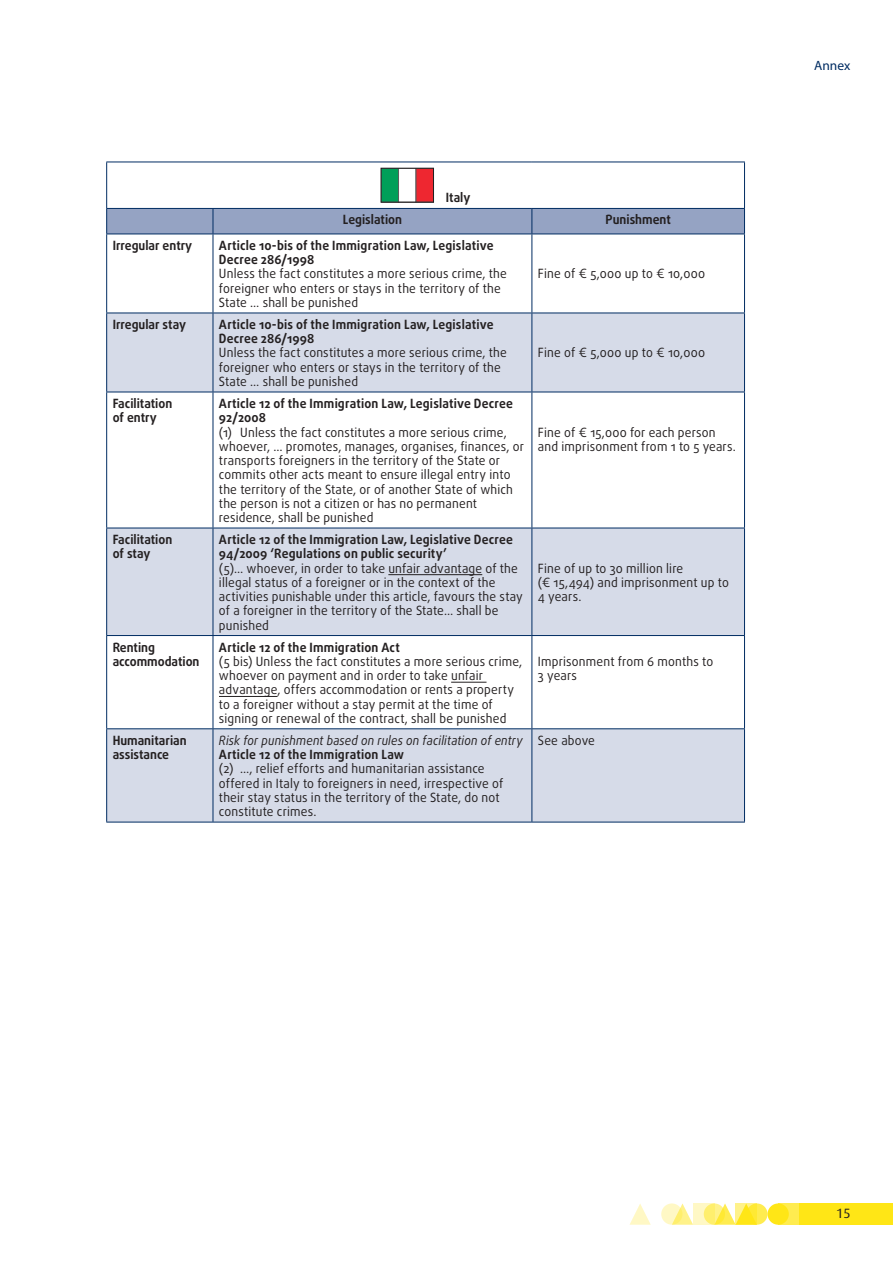
<style>
.page{position:relative;width:893px;height:1263px;background:#fff}
.page>*{position:absolute;margin:0;border:0;box-sizing:border-box;transform-origin:0 0}
.t1{font:13.5px "Myriad Pro";color:#002c62}
.t2{font:13.5px "Dax";color:#231f20}
.table_body{font:12.75px/14.2px "Daxline Pro";letter-spacing:.015em;color:#231f20;scale:.95 1}
.table_body-2{font:700 12.75px/14.2px "Daxline Pro";letter-spacing:.015em;color:#231f20;scale:.95 1}
.table_header{font:700 12.75px/14.2px "Daxline Pro";color:#231f20;scale:.95 1}
.table_body-3{font:italic 12.75px "Daxline Pro";letter-spacing:.015em;color:#231f20;scale:.91 1}
</style>
<div class="page">
<div style="left:746px;top:1203px;width:21px;height:22px;background:#ffec50;border-radius:50%"></div>
<div style="left:778px;top:1203px;width:21px;height:22px;background:#ffec50"></div>
<div style="left:799px;top:1203px;width:94px;height:22px;background:#ffe616"></div>
<svg style="left:675px;top:1203px;width:18px;height:22px"></svg>
<svg style="left:629px;top:1204px;width:22px;height:21px"></svg>
<div style="left:767px;top:1203px;width:22px;height:22px;background:#ffe616;border-radius:50%"></div>
<svg style="left:718px;top:1203px;width:18px;height:22px"></svg>
<svg style="left:704px;top:1203px;width:21px;height:22px"></svg>
<svg style="left:661px;top:1203px;width:21px;height:22px"></svg>
<svg style="left:736px;top:1203px;width:21px;height:22px"></svg>
<svg style="left:693px;top:1203px;width:21px;height:22px"></svg>
<svg style="left:107px;top:314px;width:637px;height:508px;fill:#d6dbe8"></svg>
<hr style="left:106px;top:162px;width:107px;height:1px;background:#002c62">
<hr style="left:106px;top:162px;width:1px;height:46px;background:#002c62">
<hr style="left:213px;top:162px;width:319px;height:1px;background:#002c62">
<hr style="left:532px;top:162px;width:213px;height:1px;background:#002c62">
<hr style="left:744px;top:162px;width:1px;height:46px;background:#002c62">
<svg style="left:106px;top:208px;width:639px;height:26px;background:#8b9bbc"></svg>
<hr style="left:106px;top:234px;width:107px;height:1px;background:#002c62">
<hr style="left:106px;top:234px;width:1px;height:79px;background:#002c62">
<hr style="left:213px;top:234px;width:319px;height:1px;background:#002c62">
<hr style="left:213px;top:234px;width:1px;height:79px;background:#002c62">
<hr style="left:532px;top:234px;width:213px;height:1px;background:#002c62">
<hr style="left:531px;top:234px;width:1px;height:79px;background:#002c62">
<hr style="left:744px;top:234px;width:1px;height:79px;background:#002c62">
<hr style="left:106px;top:313px;width:107px;height:1px;background:#002c62">
<hr style="left:106px;top:313px;width:1px;height:79px;background:#002c62">
<hr style="left:213px;top:313px;width:319px;height:1px;background:#002c62">
<hr style="left:213px;top:313px;width:1px;height:79px;background:#002c62">
<hr style="left:532px;top:313px;width:213px;height:1px;background:#002c62">
<hr style="left:531px;top:313px;width:1px;height:79px;background:#002c62">
<hr style="left:744px;top:313px;width:1px;height:79px;background:#002c62">
<hr style="left:106px;top:392px;width:107px;height:1px;background:#002c62">
<hr style="left:106px;top:392px;width:1px;height:136px;background:#002c62">
<hr style="left:213px;top:392px;width:319px;height:1px;background:#002c62">
<hr style="left:213px;top:392px;width:1px;height:136px;background:#002c62">
<hr style="left:532px;top:392px;width:213px;height:1px;background:#002c62">
<hr style="left:531px;top:392px;width:1px;height:136px;background:#002c62">
<hr style="left:744px;top:392px;width:1px;height:136px;background:#002c62">
<hr style="left:106px;top:528px;width:107px;height:1px;background:#002c62">
<hr style="left:106px;top:528px;width:1px;height:107px;background:#002c62">
<hr style="left:213px;top:528px;width:319px;height:1px;background:#002c62">
<hr style="left:213px;top:528px;width:1px;height:107px;background:#002c62">
<hr style="left:532px;top:528px;width:213px;height:1px;background:#002c62">
<hr style="left:531px;top:528px;width:1px;height:107px;background:#002c62">
<hr style="left:744px;top:528px;width:1px;height:107px;background:#002c62">
<hr style="left:106px;top:635px;width:107px;height:1px;background:#002c62">
<hr style="left:106px;top:636px;width:1px;height:92px;background:#002c62">
<hr style="left:213px;top:635px;width:319px;height:1px;background:#002c62">
<hr style="left:213px;top:636px;width:1px;height:92px;background:#002c62">
<hr style="left:532px;top:635px;width:213px;height:1px;background:#002c62">
<hr style="left:531px;top:636px;width:1px;height:92px;background:#002c62">
<hr style="left:744px;top:636px;width:1px;height:92px;background:#002c62">
<hr style="left:106px;top:728px;width:107px;height:1px;background:#002c62">
<hr style="left:106px;top:729px;width:1px;height:93px;background:#002c62">
<hr style="left:213px;top:728px;width:319px;height:1px;background:#002c62">
<hr style="left:213px;top:729px;width:1px;height:93px;background:#002c62">
<hr style="left:532px;top:728px;width:213px;height:1px;background:#002c62">
<hr style="left:531px;top:729px;width:1px;height:93px;background:#002c62">
<hr style="left:744px;top:729px;width:1px;height:93px;background:#002c62">
<hr style="left:106px;top:822px;width:107px;height:1px;background:#002c62">
<hr style="left:213px;top:822px;width:319px;height:1px;background:#002c62">
<hr style="left:532px;top:822px;width:213px;height:1px;background:#002c62">
<div style="left:381px;top:168px;width:18px;height:34px;background:#009f59"></div>
<div style="left:398px;top:168px;width:18px;height:34px;border:1px solid #565959"></div>
<div style="left:416px;top:168px;width:17px;height:34px;background:#ee2730"></div>
<div style="left:381px;top:168px;width:53px;height:34px;border:1px solid #231f20"></div>
<hr style="left:388px;top:574px;width:94px;height:1px;background:#231f20">
<hr style="left:451px;top:682px;width:35px;height:1px;background:#231f20">
<hr style="left:219px;top:696px;width:59px;height:1px;background:#231f20">
<p class="table_header" style="left:446px;top:191px;width:27px">Italy</p>
<p class="table_header" style="left:343px;top:213px;width:64px">Legislation</p>
<p class="table_header" style="left:606px;top:213px;width:70px">Punishment</p>
<p class="table_header" style="left:113px;top:238px;width:85px">Irregular entry</p>
<p class="table_body-2" style="left:219px;top:238px;width:291px">Article 10-bis of the Immigration Law, Legislative<br>Decree 286/1998</p>
<p class="table_body" style="left:219px;top:267px;width:305px">Unless the fact constitutes a more serious crime, the foreigner who enters or stays in the territory of the<br>State … shall be punished</p>
<p class="table_body" style="left:538px;top:267px;width:177px">Fine of € 5,000 up to € 10,000</p>
<p class="table_header" style="left:113px;top:317px;width:79px">Irregular stay</p>
<p class="table_body-2" style="left:219px;top:317px;width:291px">Article 10-bis of the Immigration Law, Legislative<br>Decree 286/1998</p>
<p class="table_body" style="left:219px;top:346px;width:305px">Unless the fact constitutes a more serious crime, the foreigner who enters or stays in the territory of the<br>State … shall be punished</p>
<p class="table_body" style="left:538px;top:346px;width:177px">Fine of € 5,000 up to € 10,000</p>
<p class="table_header" style="left:113px;top:396px;width:64px">Facilitation of entry</p>
<p class="table_body-2" style="left:219px;top:396px;width:311px">Article 12 of the Immigration Law, Legislative Decree<br>92/2008</p>
<p class="table_body" style="left:219px;top:425px;width:323px">(1) Unless the fact constitutes a more serious crime, whoever, … promotes, manages, organises, finances, or transports foreigners in the territory of the State or commits other acts meant to ensure illegal entry into the territory of the State, or of another State of which the person is not a citizen or has no permanent residence, shall be punished</p>
<p class="table_body" style="left:538px;top:425px;width:210px">Fine of € 15,000 for each person and imprisonment from 1 to 5 years.</p>
<p class="table_header" style="left:113px;top:532px;width:64px">Facilitation of stay</p>
<p class="table_body-2" style="left:219px;top:532px;width:311px">Article 12 of the Immigration Law, Legislative Decree<br>94/2009 ‘Regulations on public security’</p>
<p class="table_body" style="left:219px;top:561px;width:321px">(5)… whoever, in order to take unfair advantage of the illegal status of a foreigner or in the context of the activities punishable under this article, favours the stay of a foreigner in the territory of the State… shall be punished</p>
<p class="table_body" style="left:538px;top:561px;width:202px">Fine of up to 30 million lire<br>(€ 15,494) and imprisonment up to<br>4 years.</p>
<p class="table_header" style="left:113px;top:640px;width:93px">Renting accommodation</p>
<p class="table_body-2" style="left:219px;top:640px;width:192px">Article 12 of the Immigration Act</p>
<p class="table_body" style="left:219px;top:654px;width:321px">(5 bis) Unless the fact constitutes a more serious crime, whoever on payment and in order to take unfair advantage, offers accommodation or rents a property to a foreigner without a stay permit at the time of signing or renewal of the contract, shall be punished</p>
<p class="table_body" style="left:538px;top:654px;width:186px">Imprisonment from 6 months to<br>3 years</p>
<p class="table_header" style="left:113px;top:733px;width:79px">Humanitarian assistance</p>
<p class="table_body-3" style="left:219px;top:732px;width:335px">Risk for punishment based on rules on facilitation of entry</p>
<p class="table_body-2" style="left:219px;top:747px;width:196px">Article 12 of the Immigration Law</p>
<p class="table_body" style="left:219px;top:762px;width:301px">(2) …, relief efforts and humanitarian assistance offered in Italy to foreigners in need, irrespective of their stay status in the territory of the State, do not constitute crimes.</p>
<p class="table_body" style="left:538px;top:733px;width:62px">See above</p>
<p class="t1" style="left:814px;top:58px;width:38px">Annex</p>
<p class="t2" style="left:836px;top:1206px;width:16px">15</p>
</div>
